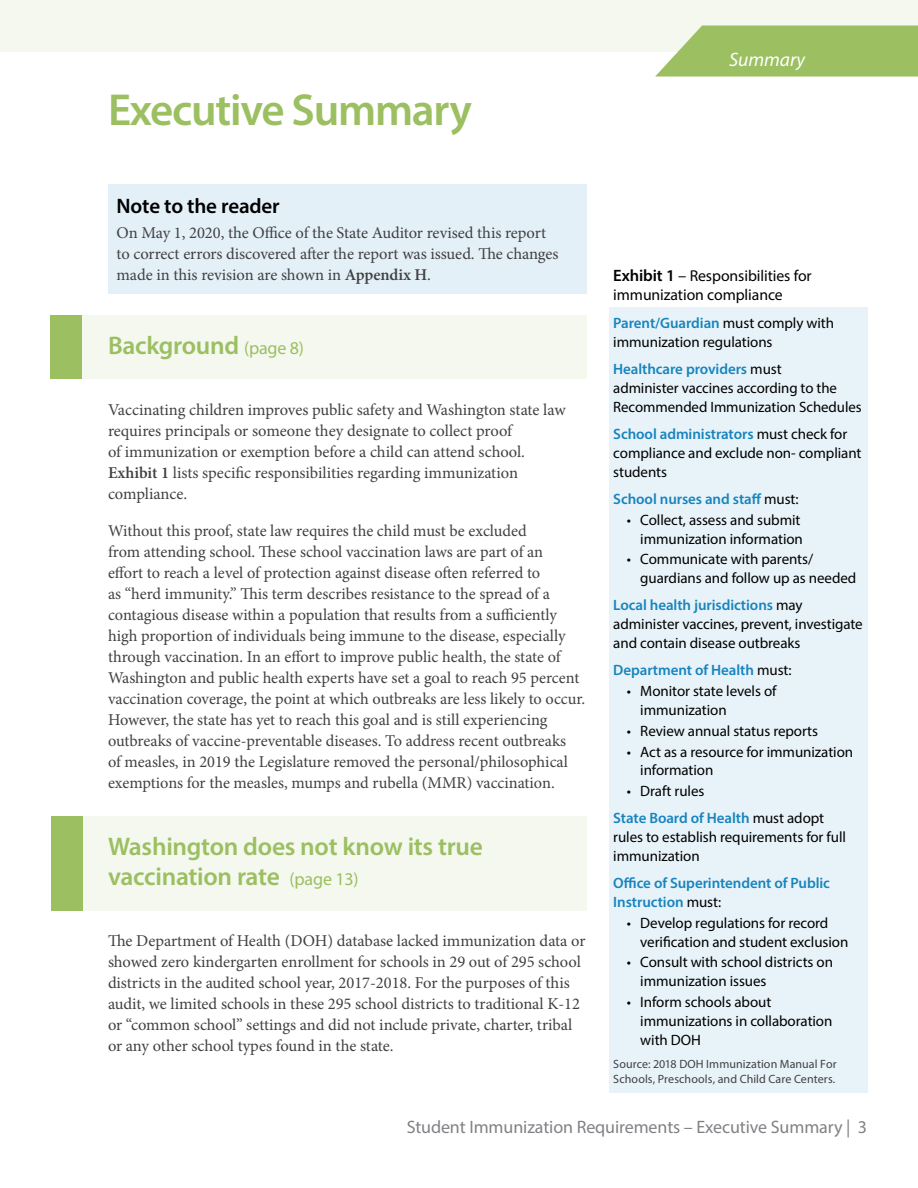
<style>
.page{position:relative;width:918px;height:1188px;background:#fff}
.page>*{position:absolute;margin:0;border:0;box-sizing:border-box;transform-origin:0 0}
.t1{font:600 45px "Myriad Pro";letter-spacing:-.025em;color:#9bbf61}
.t2{font:600 25.5px/30px "Myriad Pro";letter-spacing:-.01em;color:#9bbf61}
.t3{font:600 21px "Myriad Pro";letter-spacing:-.005em;color:#000}
.t4{font:italic 19.5px "Myriad Pro";color:#fff}
.t5{font:18px "Myriad Pro";letter-spacing:-.005em;color:#808285}
.t6{font:16.5px/21px "Minion Pro";letter-spacing:-.005em;color:#414042}
.t7{font:15.75px/19.5px "Myriad Pro";letter-spacing:-.005em;color:#000}
.t8{font:15px/18.8px "Myriad Pro";letter-spacing:-.005em;color:#000}
.t9{font:600 15px/18.8px "Myriad Pro";letter-spacing:-.005em;color:#1884be}
.t10{font:12px/15px "Myriad Pro";letter-spacing:.005em;color:#414042}
.s1{font-weight:600}
.s2{font-weight:400;font-size:18px}
.s3{font-weight:600;font-size:16.5px}
.s4{font-size:16.5px}
.s5{font-weight:600;color:#1884be}
.s6{font-weight:400;color:#000}
</style>
<div class="page">
<div style="left:0;top:0;width:918px;height:51px;background:#f4f8ee"></div>
<svg style="left:655px;top:26px;width:263px;height:51px;background:#a3c46f"></svg>
<div style="left:51px;top:816px;width:536px;height:95px;background:#f4f8ee"></div>
<div style="left:51px;top:816px;width:31px;height:95px;background:#9bbf61"></div>
<div style="left:51px;top:315px;width:536px;height:63px;background:#f4f8ee"></div>
<div style="left:51px;top:315px;width:31px;height:63px;background:#9bbf61"></div>
<div style="left:609px;top:307px;width:258px;height:786px;background:#e8f3f9"></div>
<div style="left:108px;top:184px;width:479px;height:109px;background:#e3f0f7"></div>
<h1 class="t1" style="left:108px;top:82px;width:365px">Executive Summary</h1>
<p class="t3" style="left:117px;top:193px;width:165px">Note to the reader</p>
<p class="t6" style="left:117px;top:223px;width:444px">On May 1, 2020, the Office of the State Auditor revised this report to correct errors discovered after the report was issued. The changes made in this revision are shown in <span class="s1">Appendix H</span>.</p>
<h2 class="t2" style="left:108px;top:330px;width:198px">Background <span class="s2">(page 8)</span></h2>
<p class="t6" style="left:108px;top:399px;width:459px">Vaccinating children improves public safety and Washington state law requires principals or someone they designate to collect proof<br>of immunization or exemption before a child can attend school.<br><span class="s1">Exhibit 1</span> lists specific responsibilities regarding immunization compliance.</p>
<p class="t6" style="left:108px;top:521px;width:479px">Without this proof, state law requires the child must be excluded<br>from attending school. These school vaccination laws are part of an<br>effort to reach a level of protection against disease often referred to<br>as “herd immunity.” This term describes resistance to the spread of a contagious disease within a population that results from a sufficiently high proportion of individuals being immune to the disease, especially through vaccination. In an effort to improve public health, the state of Washington and public health experts have set a goal to reach 95 percent vaccination coverage, the point at which outbreaks are less likely to occur.<br>However, the state has yet to reach this goal and is still experiencing outbreaks of vaccine-preventable diseases. To address recent outbreaks<br>of measles, in 2019 the Legislature removed the personal/philosophical exemptions for the measles, mumps and rubella (MMR) vaccination.</p>
<h2 class="t2" style="left:108px;top:831px;width:376px">Washington does not know its true vaccination rate <span class="s2">(page 13)</span></h2>
<p class="t6" style="left:108px;top:930px;width:479px">The Department of Health (DOH) database lacked immunization data or showed zero kindergarten enrollment for schools in 29 out of 295 school districts in the audited school year, 2017-2018. For the purposes of this audit, we limited schools in these 295 school districts to traditional K-12 or “common school” settings and did not include private, charter, tribal or any other school types found in the state.</p>
<p class="t4" style="left:729px;top:47px;width:78px">Summary</p>
<p class="t7" style="left:613px;top:265px;width:200px"><span class="s3">Exhibit 1</span> <span class="s4">–</span> Responsibilities for immunization compliance</p>
<p class="t8" style="left:613px;top:314px;width:222px"><span class="s5">Parent/Guardian</span> must comply with immunization regulations</p>
<p class="t8" style="left:613px;top:360px;width:250px"><span class="s5">Healthcare providers</span> must<br>administer vaccines according to the<br>Recommended Immunization Schedules</p>
<p class="t8" style="left:613px;top:425px;width:250px"><span class="s5">School administrators</span> must check for compliance and exclude non- compliant students</p>
<p class="t9" style="left:613px;top:489px;width:187px">School nurses and staff <span class="s6">must:</span></p>
<p class="t8" style="left:627px;top:510px;width:178px;text-align:right">• Collect, assess and submit immunization information</p>
<p class="t8" style="left:640px;top:550px;width:218px;text-indent:-14px">• Communicate with parents/ guardians and follow up as needed</p>
<p class="t8" style="left:613px;top:596px;width:251px"><span class="s5">Local health jurisdictions</span> may administer vaccines, prevent, investigate and contain disease outbreaks</p>
<p class="t9" style="left:613px;top:660px;width:180px">Department of Health <span class="s6">must:</span></p>
<p class="t8" style="left:640px;top:681px;width:138px;text-indent:-14px">• Monitor state levels of immunization</p>
<p class="t8" style="left:627px;top:721px;width:193px">• Review annual status reports</p>
<p class="t8" style="left:640px;top:742px;width:214px;text-indent:-14px">• Act as a resource for immunization information</p>
<p class="t8" style="left:613px;top:777px;width:212px;line-height:27.3px;text-indent:14px">• Draft rules<br><span class="s5">State Board of Health</span> must adopt</p>
<p class="t8" style="left:613px;top:828px;width:234px">rules to establish requirements for full immunization</p>
<p class="t9" style="left:613px;top:873px;width:218px">Office of Superintendent of Public<br>Instruction <span class="s6">must:</span></p>
<p class="t8" style="left:640px;top:913px;width:210px;text-indent:-14px">• Develop regulations for record verification and student exclusion</p>
<p class="t8" style="left:640px;top:953px;width:194px;text-indent:-14px">• Consult with school districts on immunization issues</p>
<p class="t8" style="left:640px;top:992px;width:194px;text-indent:-14px">• Inform schools about immunizations in collaboration with DOH</p>
<p class="t10" style="left:613px;top:1056px;width:225px">Source: 2018 DOH Immunization Manual For<br>Schools, Preschools, and Child Care Centers.</p>
<p class="t5" style="left:407px;top:1116px;width:462px">Student Immunization Requirements – Executive Summary | 3</p>
</div>
